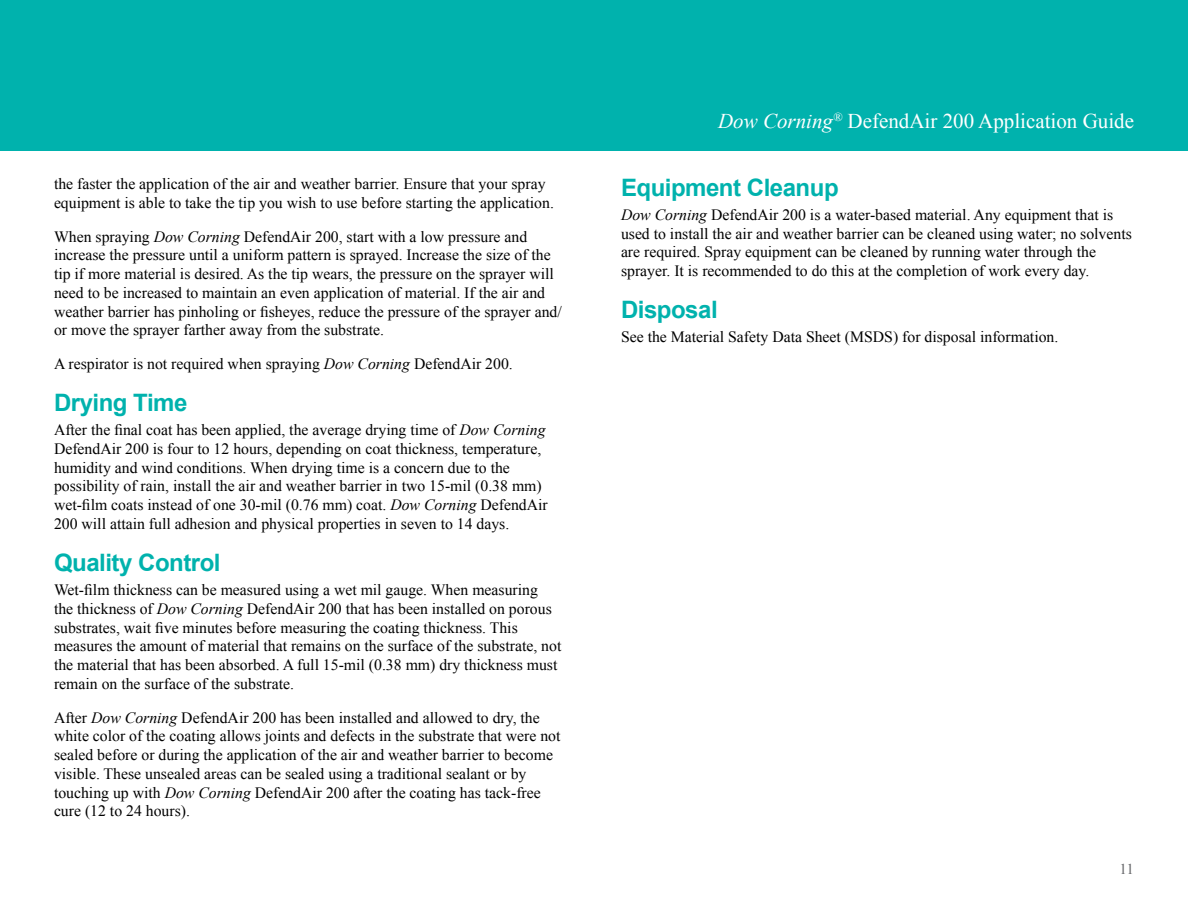
<style>
.page{position:relative;width:1188px;height:918px;background:#fff}
.page>*{position:absolute;margin:0;border:0;box-sizing:border-box;transform-origin:0 0}
.t1{font:700 24px "Arial";letter-spacing:-.02em;color:#00b2ad}
.t2{font:21px "Times New Roman";color:#fff}
.t3{font:15.75px/18.8px "Times New Roman";color:#000}
.t4{font:15px "Times New Roman";color:#656669}
.s1{font-style:italic}
</style>
<div class="page">
<div style="left:0;top:0;width:1188px;height:151px;background:#00b2ad"></div>
<p class="t3" style="left:54px;top:174px;width:502px">the faster the application of the air and weather barrier. Ensure that your spray equipment is able to take the tip you wish to use before starting the application.</p>
<p class="t3" style="left:54px;top:227px;width:509px">When spraying <span class="s1">Dow Corning</span> DefendAir 200, start with a low pressure and increase the pressure until a uniform pattern is sprayed. Increase the size of the tip if more material is desired. As the tip wears, the pressure on the sprayer will need to be increased to maintain an even application of material. If the air and weather barrier has pinholing or fisheyes, reduce the pressure of the sprayer and/ or move the sprayer farther away from the substrate.</p>
<p class="t3" style="left:54px;top:354px;width:460px">A respirator is not required when spraying <span class="s1">Dow Corning</span> DefendAir 200.</p>
<h1 class="t1" style="left:54px;top:387px;width:135px">Drying Time</h1>
<p class="t3" style="left:54px;top:420px;width:495px">After the final coat has been applied, the average drying time of <span class="s1">Dow Corning </span>DefendAir 200 is four to 12 hours, depending on coat thickness, temperature, humidity and wind conditions. When drying time is a concern due to the possibility of rain, install the air and weather barrier in two 15-mil (0.38 mm) wet-film coats instead of one 30-mil (0.76 mm) coat. <span class="s1">Dow Corning</span> DefendAir 200 will attain full adhesion and physical properties in seven to 14 days.</p>
<h1 class="t1" style="left:54px;top:547px;width:168px">Quality Control</h1>
<p class="t3" style="left:54px;top:580px;width:509px">Wet-film thickness can be measured using a wet mil gauge. When measuring<br>the thickness of <span class="s1">Dow Corning</span> DefendAir 200 that has been installed on porous substrates, wait five minutes before measuring the coating thickness. This measures the amount of material that remains on the surface of the substrate, not the material that has been absorbed. A full 15-mil (0.38 mm) dry thickness must remain on the surface of the substrate.</p>
<p class="t3" style="left:54px;top:708px;width:508px">After <span class="s1">Dow Corning</span> DefendAir 200 has been installed and allowed to dry, the white color of the coating allows joints and defects in the substrate that were not sealed before or during the application of the air and weather barrier to become visible. These unsealed areas can be sealed using a traditional sealant or by touching up with <span class="s1">Dow Corning</span> DefendAir 200 after the coating has tack-free cure (12 to 24 hours).</p>
<h2 class="t2" style="left:718px;top:107px;width:417px"><span class="s1">Dow Corning</span><sup>®</sup> DefendAir 200 Application Guide</h2>
<h1 class="t1" style="left:621px;top:171px;width:219px">Equipment Cleanup</h1>
<p class="t3" style="left:621px;top:205px;width:512px"><span class="s1">Dow Corning</span> DefendAir 200 is a water-based material. Any equipment that is used to install the air and weather barrier can be cleaned using water; no solvents are required. Spray equipment can be cleaned by running water through the sprayer. It is recommended to do this at the completion of work every day.</p>
<h1 class="t1" style="left:621px;top:294px;width:98px">Disposal</h1>
<p class="t3" style="left:621px;top:327px;width:439px">See the Material Safety Data Sheet (MSDS) for disposal information.</p>
<p class="t4" style="left:1120px;top:859px;width:16px">11</p>
</div>
